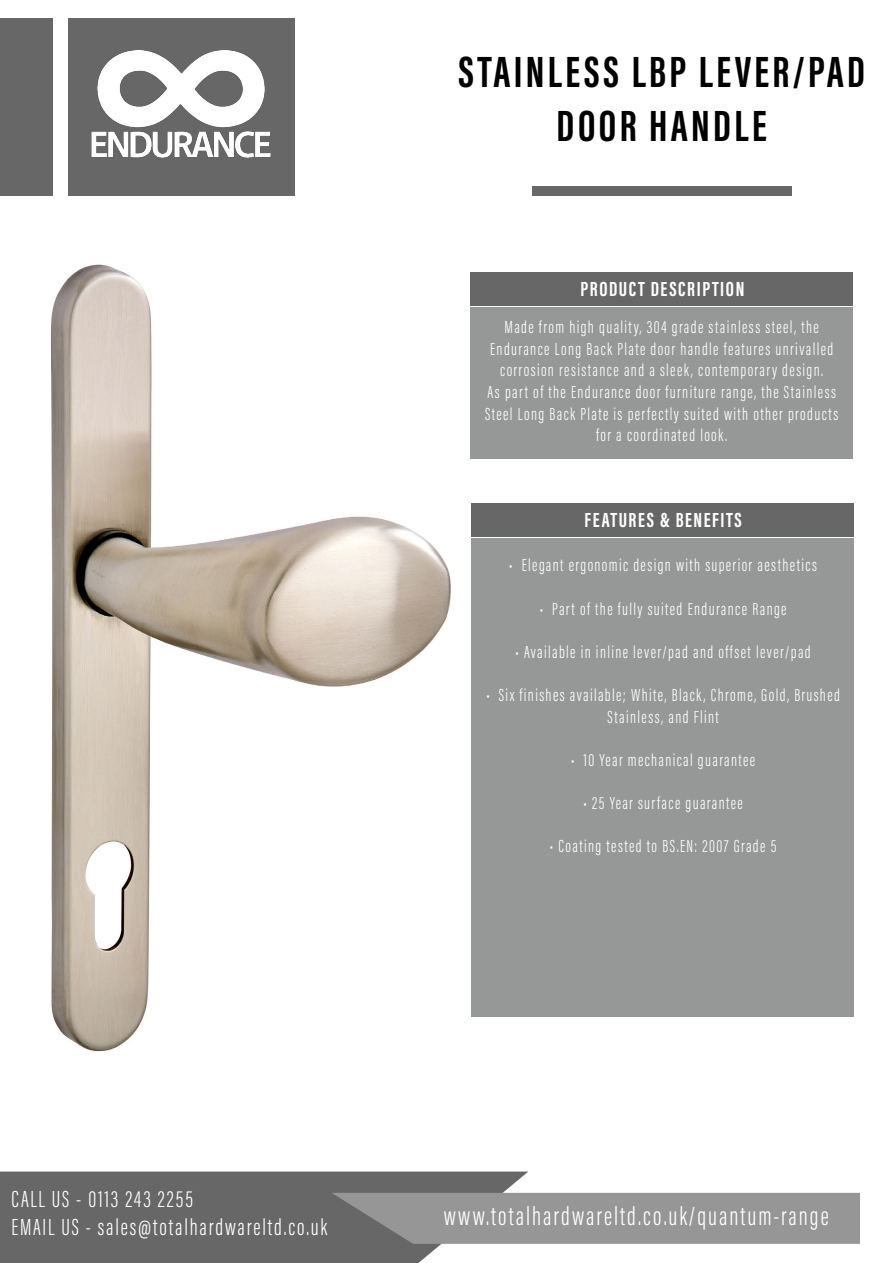
<style>
.page{position:relative;width:893px;height:1263px;background:#fff}
.page>*{position:absolute;margin:0;border:0;box-sizing:border-box;transform-origin:0 0}
.t1{font:700 45px/54px "Acumin Pro Extra Cond";letter-spacing:.075em;color:#000;text-align:center}
.t2{font:300 27px "Acumin Pro Extra Cond";letter-spacing:.075em;color:#fff}
.t3{font:300 24px/28.8px "Acumin Pro Extra Cond";letter-spacing:.075em;color:#fff}
.t4{font:700 21px "Acumin Pro Extra Cond";letter-spacing:.075em;color:#fff}
.t5{font:300 18px/21.6px "Acumin Pro Extra Cond";letter-spacing:.075em;color:#fff;text-align:center}
</style>
<div class="page">
<div style="left:0;top:18px;width:52px;height:177px;background:#666766"></div>
<div style="left:68px;top:18px;width:226px;height:177px;background:#666766"></div>
<div style="left:0;top:1171px;width:528px;height:92px;background:#666766"></div>
<svg style="left:332px;top:1193px;width:528px;height:51px;background:#939292"></svg>
<img style="left:50px;top:264px;width:401px;height:788px">
<div style="left:533px;top:186px;width:259px;height:9px;background:#666766"></div>
<div style="left:470px;top:272px;width:383px;height:33px;background:#666766"></div>
<div style="left:470px;top:307px;width:383px;height:151px;background:#969797"></div>
<div style="left:471px;top:503px;width:383px;height:33px;background:#666766"></div>
<div style="left:471px;top:538px;width:383px;height:478px;background:#969797"></div>
<img style="left:91px;top:51px;width:180px;height:107px">
<h1 class="t1" style="left:458px;top:45px;width:408px">STAINLESS LBP LEVER/PAD<br>DOOR HANDLE</h1>
<p class="t4" style="left:580px;top:276px;width:165px">PRODUCT DESCRIPTION</p>
<p class="t5" style="left:485px;top:316px;width:355px">Made from high quality, 304 grade stainless steel, the Endurance Long Back Plate door handle features unrivalled corrosion resistance and a sleek, contemporary design.<br>As part of the Endurance door furniture range, the Stainless Steel Long Back Plate is perfectly suited with other products for a coordinated look.</p>
<p class="t4" style="left:585px;top:507px;width:159px">FEATURES &amp; BENEFITS</p>
<p class="t5" style="left:509px;top:555px;width:309px">• Elegant ergonomic design with superior aesthetics</p>
<p class="t5" style="left:540px;top:598px;width:248px">• Part of the fully suited Endurance Range</p>
<p class="t5" style="left:516px;top:641px;width:297px">• Available in inline lever/pad and offset lever/pad</p>
<p class="t5" style="left:486px;top:684px;width:355px">• Six finishes available; White, Black, Chrome, Gold, Brushed<br>Stainless, and Flint</p>
<p class="t5" style="left:571px;top:749px;width:186px">• 10 Year mechanical guarantee</p>
<p class="t5" style="left:583px;top:792px;width:161px">• 25 Year surface guarantee</p>
<p class="t5" style="left:550px;top:835px;width:228px">• Coating tested to BS.EN: 2007 Grade 5</p>
<h3 class="t3" style="left:11px;top:1184px;width:317px">CALL US - 0113 243 2255<br>EMAIL US - sales@totalhardwareltd.co.uk</h3>
<h2 class="t2" style="left:444px;top:1200px;width:386px">www.totalhardwareltd.co.uk/quantum-range</h2>
</div>
